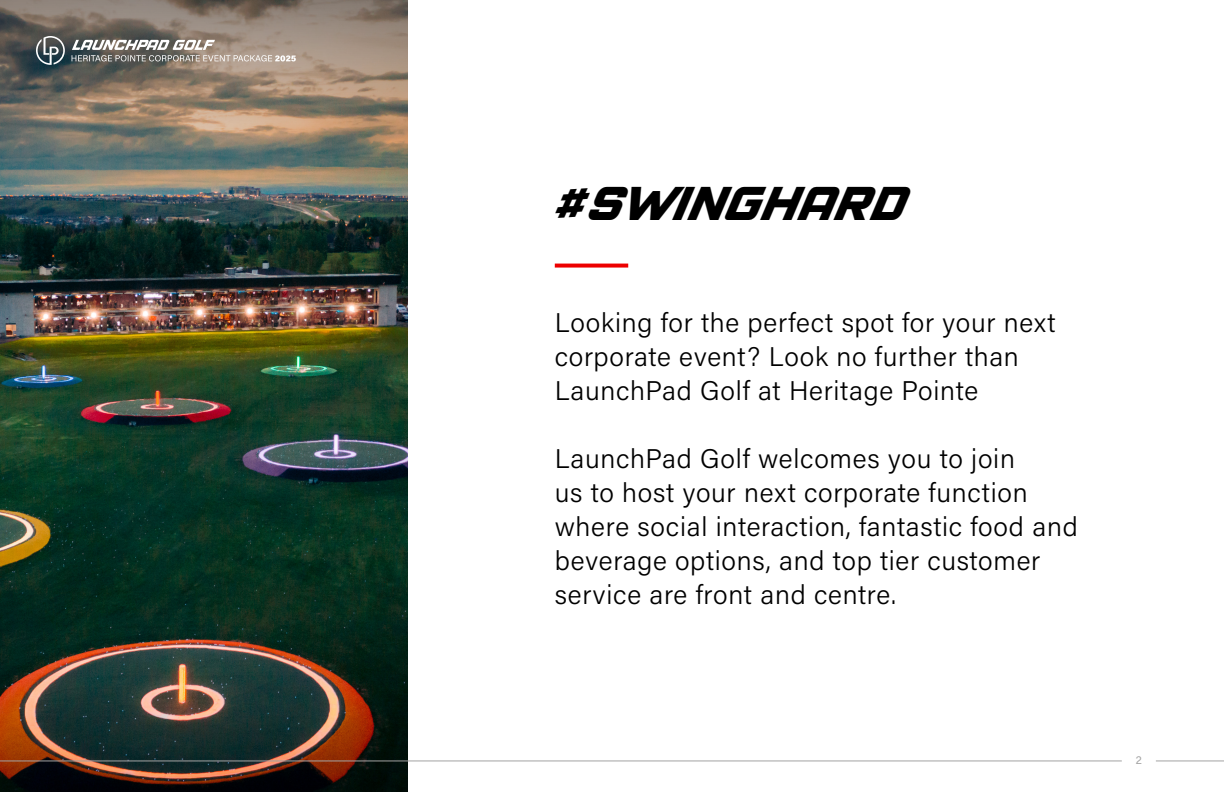
<style>
.page{position:relative;width:1224px;height:792px;background:#fff}
.page>*{position:absolute;margin:0;border:0;box-sizing:border-box;transform-origin:0 0}
.t1{font:800 46px "VELOCISTA";color:#000}
.t2{font:27px/34px "Acumin Variable Concept";letter-spacing:.025em;color:#000}
.t3{font:11px "Acumin Variable Concept";color:#a2a2a2}
</style>
<div class="page">
<img style="left:0;top:198px;width:408px;height:594px">
<svg style="left:555px;top:264px;width:73px;height:4px"></svg>
<hr style="left:0;top:760px;width:1122px;height:1px;background:#a2a2a2">
<hr style="left:1156px;top:760px;width:68px;height:1px;background:#a2a2a2">
<svg style="left:0;top:0;width:408px;height:198px;background:#847c6f"></svg>
<svg style="left:36px;top:36px;width:29px;height:29px"></svg>
<svg style="left:72px;top:40px;width:224px;height:21px;background:#a19a92"></svg>
<p class="t1" style="left:555px;top:176px;width:350px">#SWINGHARD</p>
<p class="t2" style="left:555px;top:304px;width:502px">Looking for the perfect spot for your next corporate event? Look no further than<br>LaunchPad Golf at Heritage Pointe</p>
<p class="t2" style="left:555px;top:440px;width:524px">LaunchPad Golf welcomes you to join<br>us to host your next corporate function where social interaction, fantastic food and beverage options, and top tier customer service are front and centre.</p>
<p class="t3" style="left:1136px;top:752px;width:8px">2</p>
</div>
